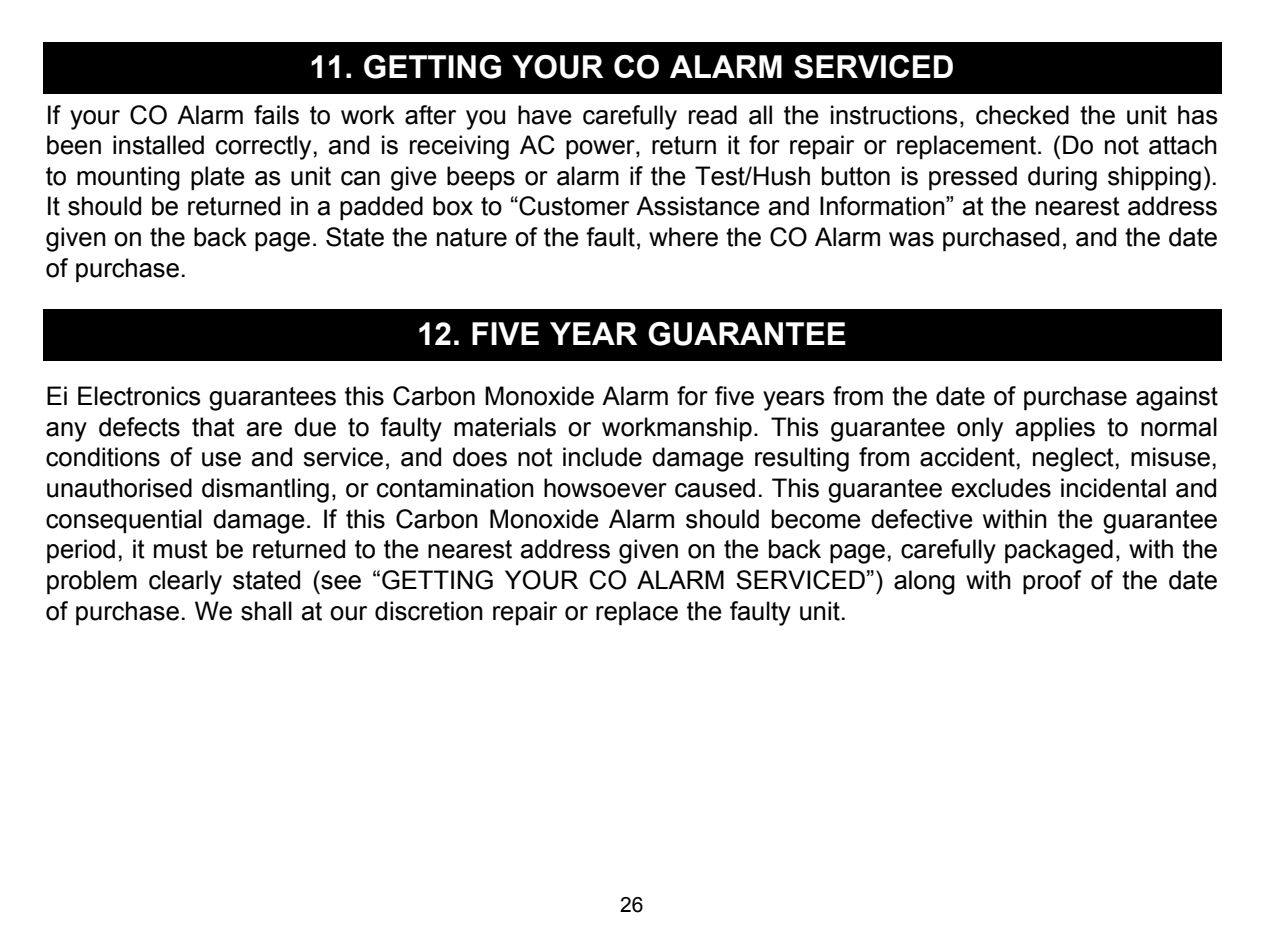
<style>
.page{position:relative;width:1264px;height:937px;background:#fff}
.page>*{position:absolute;margin:0;border:0;box-sizing:border-box;transform-origin:0 0}
.t1{font:700 31.5px "Arial";color:#fff}
.t2{font:25.5px/30.6px "Arial";color:#000;text-align:justify}
.t3{font:21px "Arial";color:#000}
</style>
<div class="page">
<div style="left:43px;top:43px;width:1178px;height:51px;background:#000"></div>
<div style="left:43px;top:309px;width:1178px;height:51px;background:#000"></div>
<p class="t1" style="left:309px;top:46px;width:646px">11. GETTING YOUR CO ALARM SERVICED</p>
<p class="t2" style="left:46px;top:99px;width:1173px">If your CO Alarm fails to work after you have carefully read all the instructions, checked the unit has been installed correctly, and is receiving AC power, return it for repair or replacement. (Do not attach to mounting plate as unit can give beeps or alarm if the Test/Hush button is pressed during shipping).<br>It should be returned in a padded box to “Customer Assistance and Information” at the nearest address given on the back page. State the nature of the fault, where the CO Alarm was purchased, and the date of purchase.</p>
<p class="t1" style="left:417px;top:312px;width:431px">12. FIVE YEAR GUARANTEE</p>
<p class="t2" style="left:46px;top:381px;width:1173px">Ei Electronics guarantees this Carbon Monoxide Alarm for five years from the date of purchase against any defects that are due to faulty materials or workmanship. This guarantee only applies to normal conditions of use and service, and does not include damage resulting from accident, neglect, misuse, unauthorised dismantling, or contamination howsoever caused. This guarantee excludes incidental and consequential damage. If this Carbon Monoxide Alarm should become defective within the guarantee period, it must be returned to the nearest address given on the back page, carefully packaged, with the problem clearly stated (see “GETTING YOUR CO ALARM SERVICED”) along with proof of the date of purchase. We shall at our discretion repair or replace the faulty unit.</p>
<p class="t3" style="left:620px;top:890px;width:25px">26</p>
</div>
